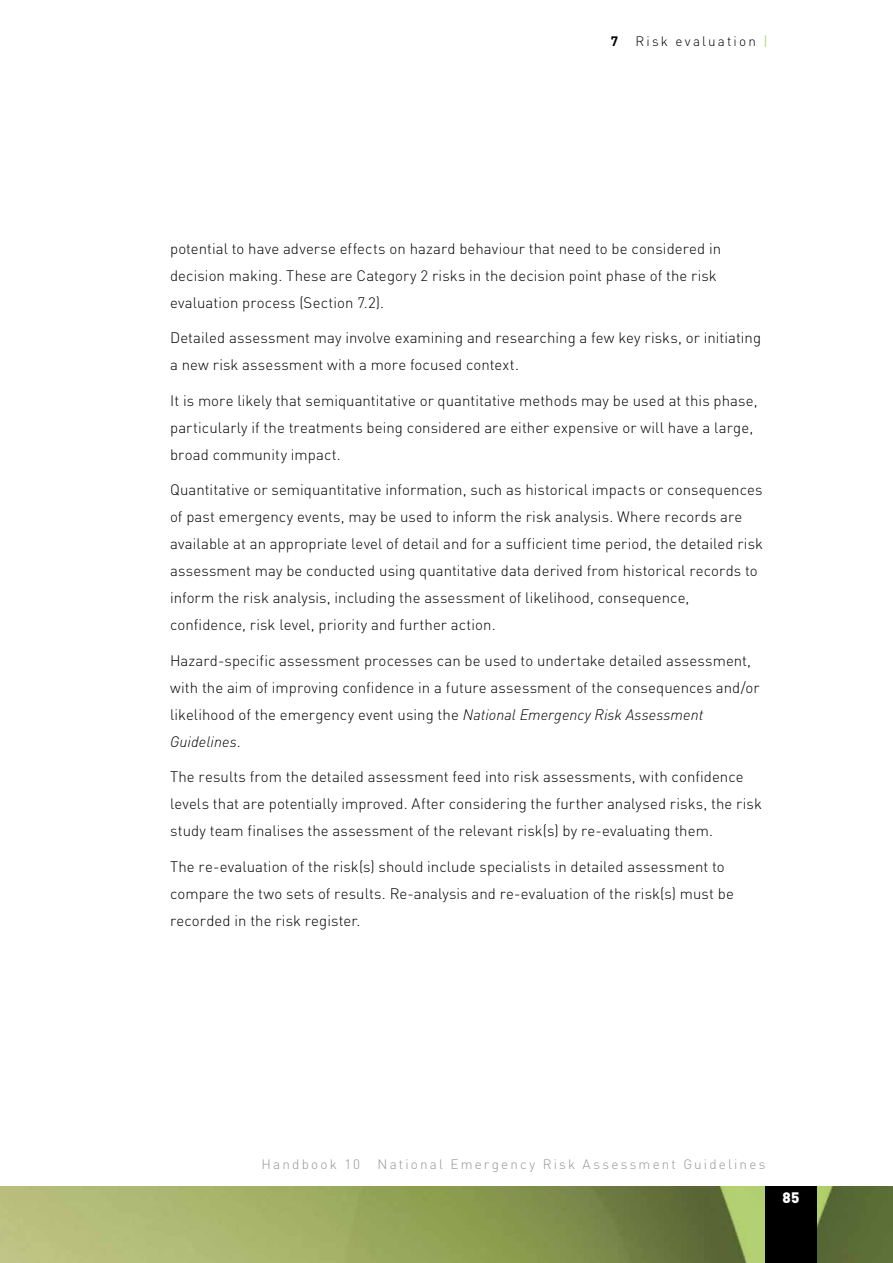
<style>
.page{position:relative;width:893px;height:1263px;background:#fff}
.page>*{position:absolute;margin:0;border:0;box-sizing:border-box;transform-origin:0 0}
.t1{font:300 15px/27px "DINOT";letter-spacing:.005em;color:#000}
.t2{font:900 15px "DINOT";color:#fff}
.t3{font:300 13.5px "DINOT";letter-spacing:.16em;color:#939598}
.t4{font:300 13.5px "DINOT";letter-spacing:.16em;color:#000}
.t5{font:700 13.5px "DINOT";color:#000}
.s1{color:#94c947}
.s2{font-style:italic}
</style>
<div class="page">
<img style="left:0;top:1186px;width:893px;height:77px">
<div style="left:765px;top:1186px;width:51px;height:77px;background:#000"></div>
<p class="t5" style="left:611px;top:33px;width:9px">7</p>
<p class="t4" style="left:636px;top:33px;width:134px">Risk evaluation <span class="s1">|</span></p>
<p class="t1" style="left:170px;top:235px;width:553px">potential to have adverse effects on hazard behaviour that need to be considered in decision making. These are Category 2 risks in the decision point phase of the risk evaluation process (Section 7.2).</p>
<p class="t1" style="left:170px;top:324px;width:593px">Detailed assessment may involve examining and researching a few key risks, or initiating a new risk assessment with a more focused context.</p>
<p class="t1" style="left:170px;top:387px;width:589px">It is more likely that semiquantitative or quantitative methods may be used at this phase, particularly if the treatments being considered are either expensive or will have a large, broad community impact.</p>
<p class="t1" style="left:170px;top:476px;width:594px">Quantitative or semiquantitative information, such as historical impacts or consequences of past emergency events, may be used to inform the risk analysis. Where records are available at an appropriate level of detail and for a sufficient time period, the detailed risk assessment may be conducted using quantitative data derived from historical records to inform the risk analysis, including the assessment of likelihood, consequence, confidence, risk level, priority and further action.</p>
<p class="t1" style="left:170px;top:647px;width:591px">Hazard-specific assessment processes can be used to undertake detailed assessment, with the aim of improving confidence in a future assessment of the consequences and/or likelihood of the emergency event using the <span class="s2">National Emergency Risk Assessment Guidelines</span>.</p>
<p class="t1" style="left:170px;top:763px;width:593px">The results from the detailed assessment feed into risk assessments, with confidence levels that are potentially improved. After considering the further analysed risks, the risk study team finalises the assessment of the relevant risk(s) by re-evaluating them.</p>
<p class="t1" style="left:170px;top:853px;width:565px">The re-evaluation of the risk(s) should include specialists in detailed assessment to compare the two sets of results. Re-analysis and re-evaluation of the risk(s) must be recorded in the risk register.</p>
<p class="t3" style="left:262px;top:1156px;width:100px">Handbook 10</p>
<p class="t3" style="left:378px;top:1156px;width:389px">National Emergency Risk Assessment Guidelines</p>
<p class="t2" style="left:782px;top:1188px;width:18px">85</p>
</div>
